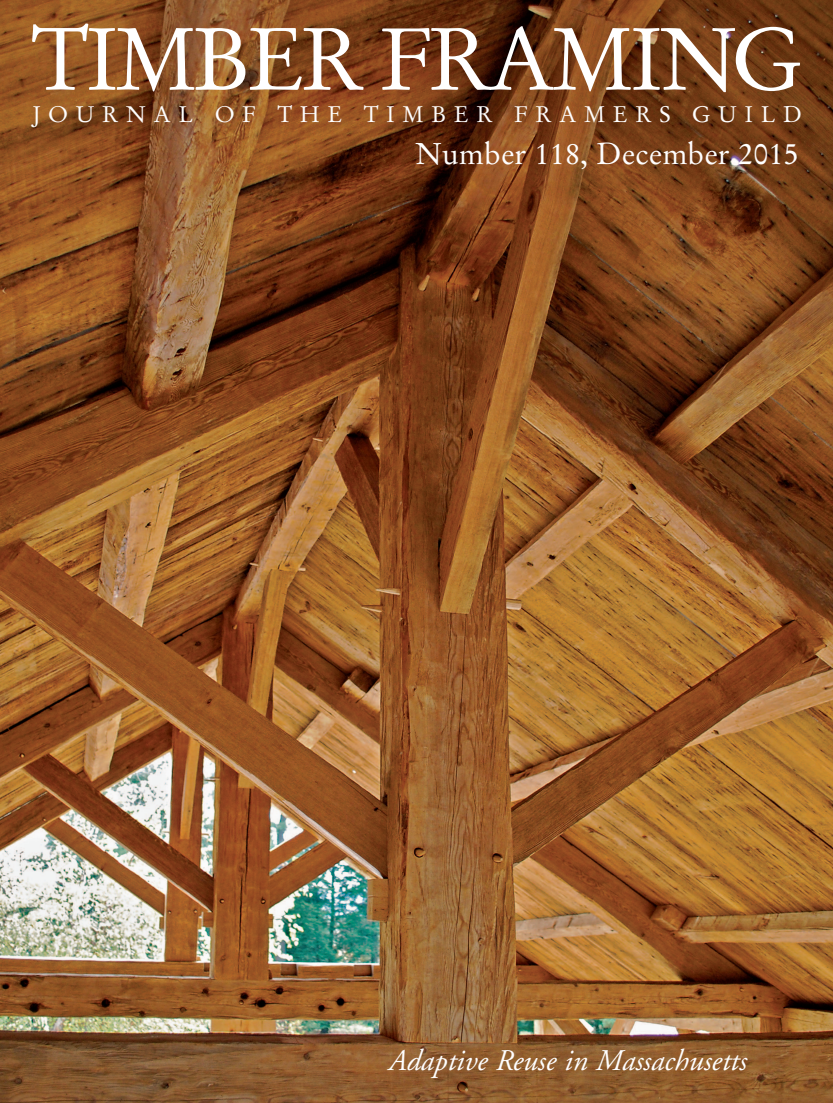
<style>
.page{position:relative;width:833px;height:1103px;background:#fff}
.page>*{position:absolute;margin:0;border:0;box-sizing:border-box;transform-origin:0 0}
.t1{font:87.5px "Stempel Garamond";letter-spacing:-.05em;color:#fff}
.t2{font:italic 30px "Adobe Garamond";color:#fff}
.t3{font:30px "Stempel Garamond";letter-spacing:.005em;color:#fff}
.t4{font:22.5px "Stempel Garamond";letter-spacing:.335em;color:#fff}
</style>
<div class="page">
<img style="left:0;top:0;width:832px;height:1102px">
<h1 class="t1" style="left:31px;top:21px;width:773px">TIMBER FRAMING</h1>
<p class="t4" style="left:32px;top:104px;width:163px">JOURNAL</p>
<p class="t4" style="left:215px;top:104px;width:43px">O F</p>
<p class="t4" style="left:277px;top:104px;width:217px">T H E T I MBER</p>
<p class="t4" style="left:514px;top:104px;width:289px">F RAMERS GUILD</p>
<h2 class="t3" style="left:415px;top:141px;width:385px">Number 118, December 2015</h2>
<h2 class="t2" style="left:389px;top:1048px;width:359px">Adaptive Reuse in Massachusetts</h2>
</div>
